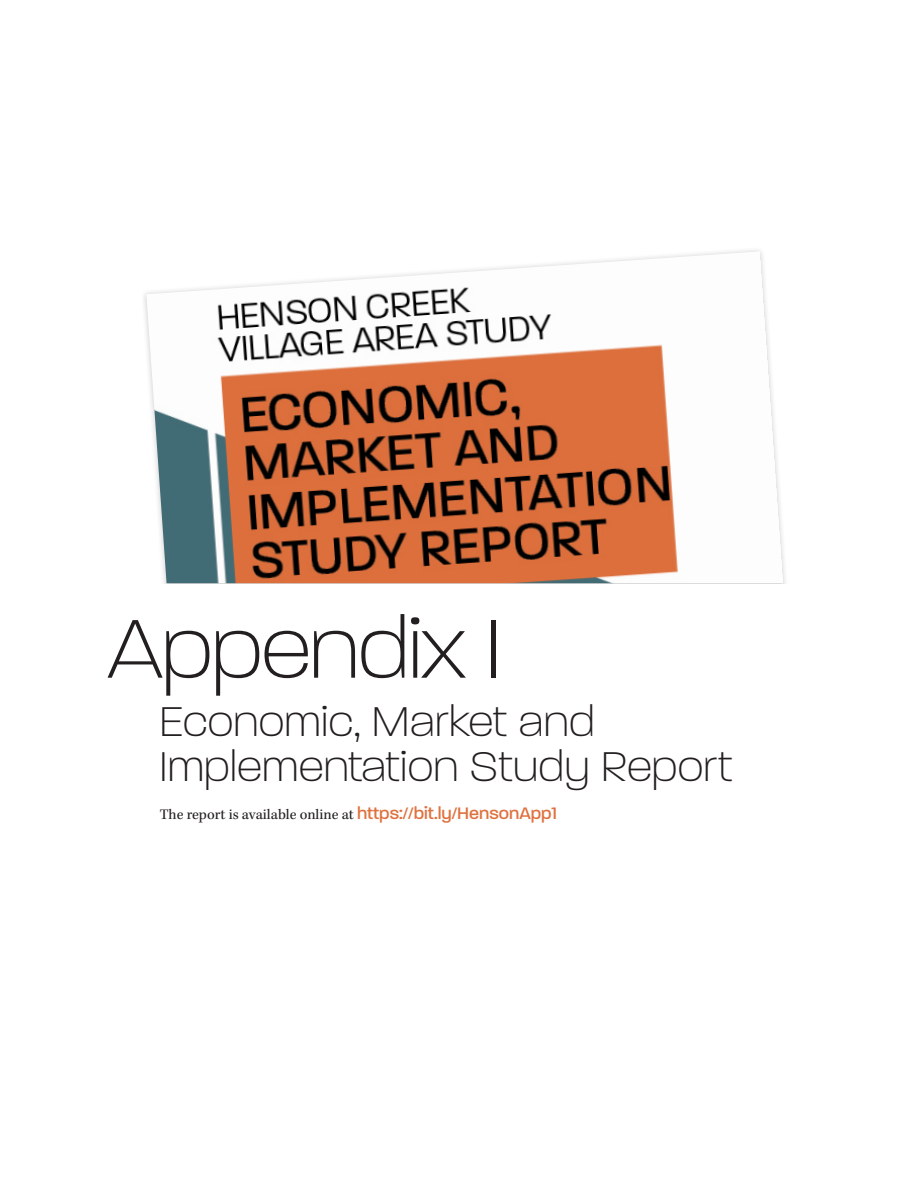
<style>
.page{position:relative;width:918px;height:1188px;background:#fff}
.page>*{position:absolute;margin:0;border:0;box-sizing:border-box;transform-origin:0 0}
.Heading_1{font:200 90px "Paralucent";color:#231f20}
.Heading_1-2{font:200 45px/45px "Paralucent";letter-spacing:.02em;color:#231f20}
.body_text-_RR{font:15px "Kepler Std";color:#231f20}
.s1{font-family:"Paralucent";font-weight:500;font-size:18px;color:#df713e}
</style>
<div class="page">
<img style="left:146px;top:251px;width:637px;height:332px">
<p class="Heading_1" style="left:108px;top:596px;width:394px">Appendix I</p>
<p class="Heading_1-2" style="left:160px;top:699px;width:574px">Economic, Market and<br>Implementation Study Report</p>
<p class="body_text-_RR" style="left:160px;top:806px;width:399px">The report is available online at <span class="s1">https://bit.ly/HensonApp1</span></p>
</div>
